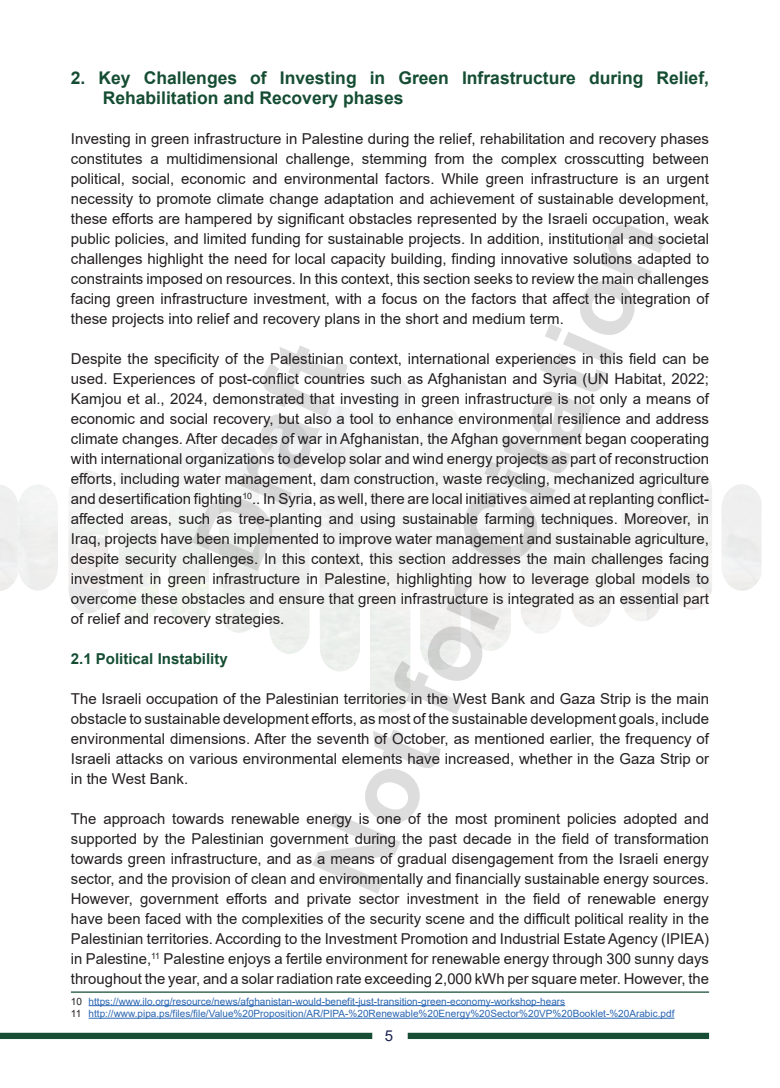
<style>
.page{position:relative;width:780px;height:1088px;background:#fff}
.page>*{position:absolute;margin:0;border:0;box-sizing:border-box;transform-origin:0 0}
.t1{font:700 100px "Arial";color:#231f20}
.t2{font:700 17.5px/20px "Arial";color:#154d33}
.t3{font:15px/20px "Arial";color:#231f20;text-align:justify}
.t4{font:700 15px "Arial";color:#154d33}
.t5{font:15px "Arial";color:#1c2250}
.t6{font:10px/12.5px "Arial";color:#2865b1}
.s1{color:#231f20}
</style>
<div class="page">
<img style="left:68px;top:471px;width:40px;height:142px">
<div style="left:0;top:1033px;width:372px;height:6px;background:#164d34"></div>
<div style="left:407px;top:1033px;width:302px;height:6px;background:#164d34"></div>
<hr style="left:71px;top:991px;width:638px;height:2px;background:#154d33">
<hr style="left:89px;top:1005px;width:476px;height:1px;background:#2865b1">
<hr style="left:89px;top:1018px;width:585px;height:1px;background:#2865b1">
<p class="t2" style="left:103px;top:68px;width:607px;text-indent:-32px">2. Key Challenges of Investing in Green Infrastructure during Relief,<br>Rehabilitation and Recovery phases</p>
<p class="t3" style="left:71px;top:128px;width:639px">Investing in green infrastructure in Palestine during the relief, rehabilitation and recovery phases constitutes a multidimensional challenge, stemming from the complex crosscutting between political, social, economic and environmental factors. While green infrastructure is an urgent necessity to promote climate change adaptation and achievement of sustainable development, these efforts are hampered by significant obstacles represented by the Israeli occupation, weak public policies, and limited funding for sustainable projects. In addition, institutional and societal challenges highlight the need for local capacity building, finding innovative solutions adapted to constraints imposed on resources. In this context, this section seeks to review the main challenges facing green infrastructure investment, with a focus on the factors that affect the integration of these projects into relief and recovery plans in the short and medium term.</p>
<p class="t3" style="left:71px;top:348px;width:639px">Despite the specificity of the Palestinian context, international experiences in this field can be used. Experiences of post-conflict countries such as Afghanistan and Syria (UN Habitat, 2022; Kamjou et al., 2024, demonstrated that investing in green infrastructure is not only a means of economic and social recovery, but also a tool to enhance environmental resilience and address climate changes. After decades of war in Afghanistan, the Afghan government began cooperating with international organizations to develop solar and wind energy projects as part of reconstruction efforts, including water management, dam construction, waste recycling, mechanized agriculture and desertification fighting<sup>10</sup>.. In Syria, as well, there are local initiatives aimed at replanting conflict&shy;affected areas, such as tree-planting and using sustainable farming techniques. Moreover, in Iraq, projects have been implemented to improve water management and sustainable agriculture, despite security challenges. In this context, this section addresses the main challenges facing investment in green infrastructure in Palestine, highlighting how to leverage global models to overcome these obstacles and ensure that green infrastructure is integrated as an essential part of relief and recovery strategies.</p>
<p class="t4" style="left:71px;top:648px;width:158px">2.1 Political Instability</p>
<p class="t3" style="left:71px;top:688px;width:639px">The Israeli occupation of the Palestinian territories in the West Bank and Gaza Strip is the main obstacle to sustainable development efforts, as most of the sustainable development goals, include environmental dimensions. After the seventh of October, as mentioned earlier, the frequency of Israeli attacks on various environmental elements have increased, whether in the Gaza Strip or in the West Bank.</p>
<p class="t3" style="left:71px;top:808px;width:639px">The approach towards renewable energy is one of the most prominent policies adopted and supported by the Palestinian government during the past decade in the field of transformation towards green infrastructure, and as a means of gradual disengagement from the Israeli energy sector, and the provision of clean and environmentally and financially sustainable energy sources.<br>However, government efforts and private sector investment in the field of renewable energy have been faced with the complexities of the security scene and the difficult political reality in the Palestinian territories. According to the Investment Promotion and Industrial Estate Agency (IPIEA) in Palestine,<sup>11</sup> Palestine enjoys a fertile environment for renewable energy through 300 sunny days throughout the year, and a solar radiation rate exceeding 2,000 kWh per square meter. However, the</p>
<p class="t6" style="left:71px;top:995px;width:605px"><span class="s1">10</span> https://www.ilo.org/resource/news/afghanistan-would-benefit-just-transition-green-economy-workshop-hears<br><span class="s1">11</span> http://www.pipa.ps/files/file/Value%20Proposition/AR/PIPA-%20Renewable%20Energy%20Sector%20VP%20Booklet-%20Arabic.pdf</p>
<h1 class="t1" style="left:276px;top:857px;width:729px;rotate:-66deg">Not for Citation</h1>
<h1 class="t1" style="left:157px;top:534px;width:235px;rotate:-66deg">Draft</h1>
<p class="t5" style="left:385px;top:1026px;width:10px">5</p>
</div>
